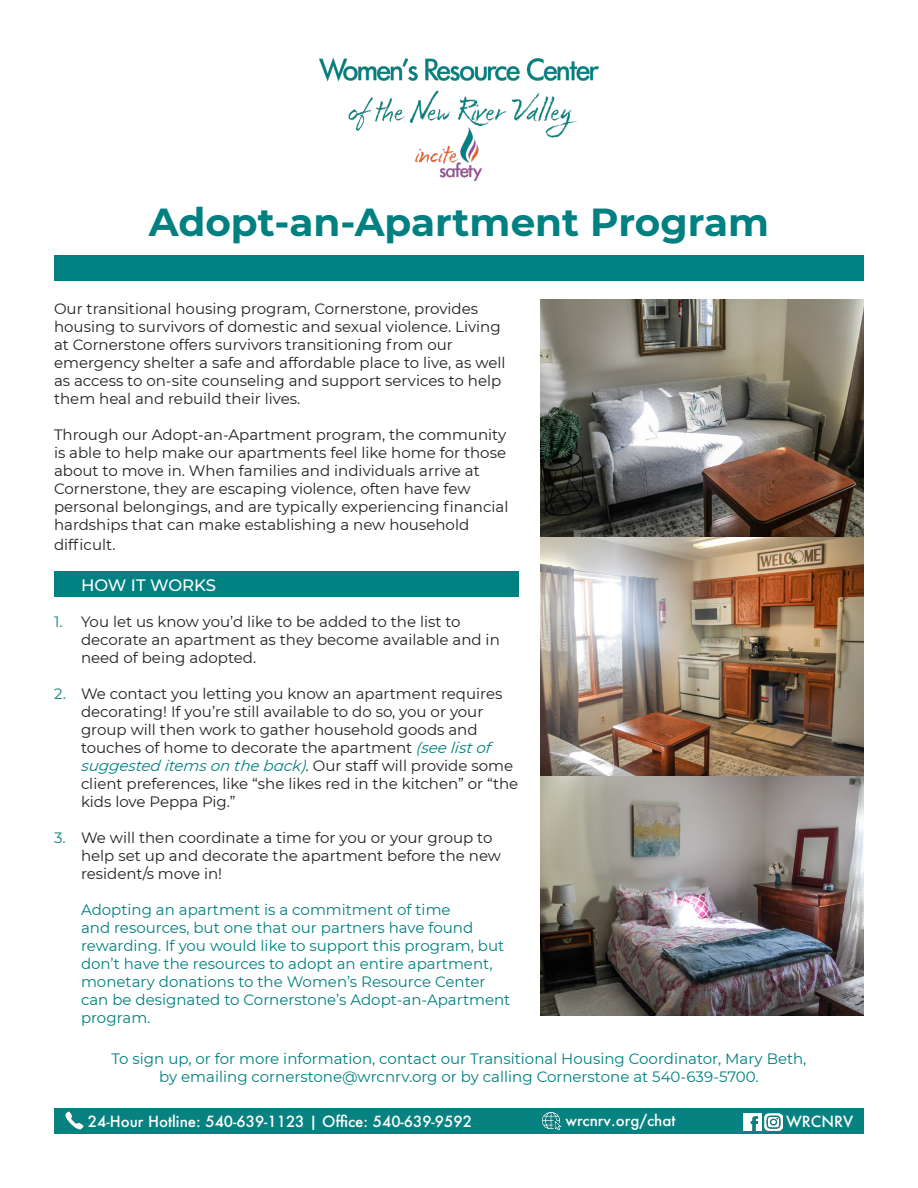
<style>
.page{position:relative;width:918px;height:1188px;background:#fff}
.page>*{position:absolute;margin:0;border:0;box-sizing:border-box;transform-origin:0 0}
.t1{font:700 39px "Montserrat";color:#008080}
.t2{font:500 16.5px "Montserrat";color:#fff}
.t3{font:15px/18px "Montserrat";color:#231f20}
.t4{font:15px/18px "Montserrat";color:#008080}
.t5{font:500 15px "Futura";color:#fff}
.s1{color:#0a8181}
.s2{font-style:italic;color:#008080}
</style>
<div class="page">
<div style="left:54px;top:571px;width:464px;height:26px;background:#008080"></div>
<img style="left:540px;top:299px;width:324px;height:716px">
<img style="left:319px;top:57px;width:280px;height:124px">
<div style="left:54px;top:255px;width:810px;height:26px;background:#008080"></div>
<div style="left:54px;top:1108px;width:810px;height:26px;background:#088281"></div>
<img style="left:744px;top:1113px;width:17px;height:17px">
<img style="left:65px;top:1111px;width:19px;height:19px">
<img style="left:542px;top:1111px;width:19px;height:20px">
<img style="left:765px;top:1113px;width:17px;height:17px">
<p class="t1" style="left:149px;top:194px;width:622px">Adopt-an-Apartment Program</p>
<p class="t3" style="left:54px;top:299px;width:453px">Our transitional housing program, Cornerstone, provides housing to survivors of domestic and sexual violence. Living at Cornerstone offers survivors transitioning from our emergency shelter a safe and affordable place to live, as well as access to on-site counseling and support services to help them heal and rebuild their lives.</p>
<p class="t3" style="left:54px;top:425px;width:456px">Through our Adopt-an-Apartment program, the community is able to help make our apartments feel like home for those about to move in. When families and individuals arrive at Cornerstone, they are escaping violence, often have few personal belongings, and are typically experiencing financial hardships that can make establishing a new household</p>
<p class="t3" style="left:54px;top:535px;width:63px">difficult.</p>
<p class="t2" style="left:81px;top:574px;width:137px">HOW IT WORKS</p>
<p class="t3" style="left:81px;top:612px;width:420px;text-indent:-27px"><span class="s1">1.</span> You let us know you’d like to be added to the list to decorate an apartment as they become available and in need of being adopted.</p>
<p class="t3" style="left:81px;top:684px;width:439px;text-indent:-27px"><span class="s1">2.</span> We contact you letting you know an apartment requires decorating! If you’re still available to do so, you or your group will then work to gather household goods and touches of home to decorate the apartment <span class="s2">(see list of suggested items on the back)</span>. Our staff will provide some client preferences, like “she likes red in the kitchen” or “the kids love Peppa Pig.”</p>
<p class="t3" style="left:81px;top:828px;width:422px;text-indent:-27px"><span class="s1">3.</span> We will then coordinate a time for you or your group to help set up and decorate the apartment before the new resident/s move in!</p>
<p class="t4" style="left:81px;top:900px;width:431px">Adopting an apartment is a commitment of time<br>and resources, but one that our partners have found rewarding. If you would like to support this program, but don’t have the resources to adopt an entire apartment, monetary donations to the Women’s Resource Center can be designated to Cornerstone’s Adopt-an-Apartment program.</p>
<p class="t4" style="left:111px;top:1049px;width:697px">To sign up, or for more information, contact our Transitional Housing Coordinator, Mary Beth,</p>
<p class="t4" style="left:159px;top:1067px;width:601px">by emailing cornerstone@wrcnrv.org or by calling Cornerstone at 540-639-5700.</p>
<p class="t5" style="left:88px;top:1111px;width:386px">24-Hour Hotline: 540-639-1123 | Office: 540-639-9592</p>
<p class="t5" style="left:565px;top:1110px;width:112px">wrcnrv.org/chat</p>
<p class="t5" style="left:786px;top:1111px;width:69px">WRCNRV</p>
</div>
